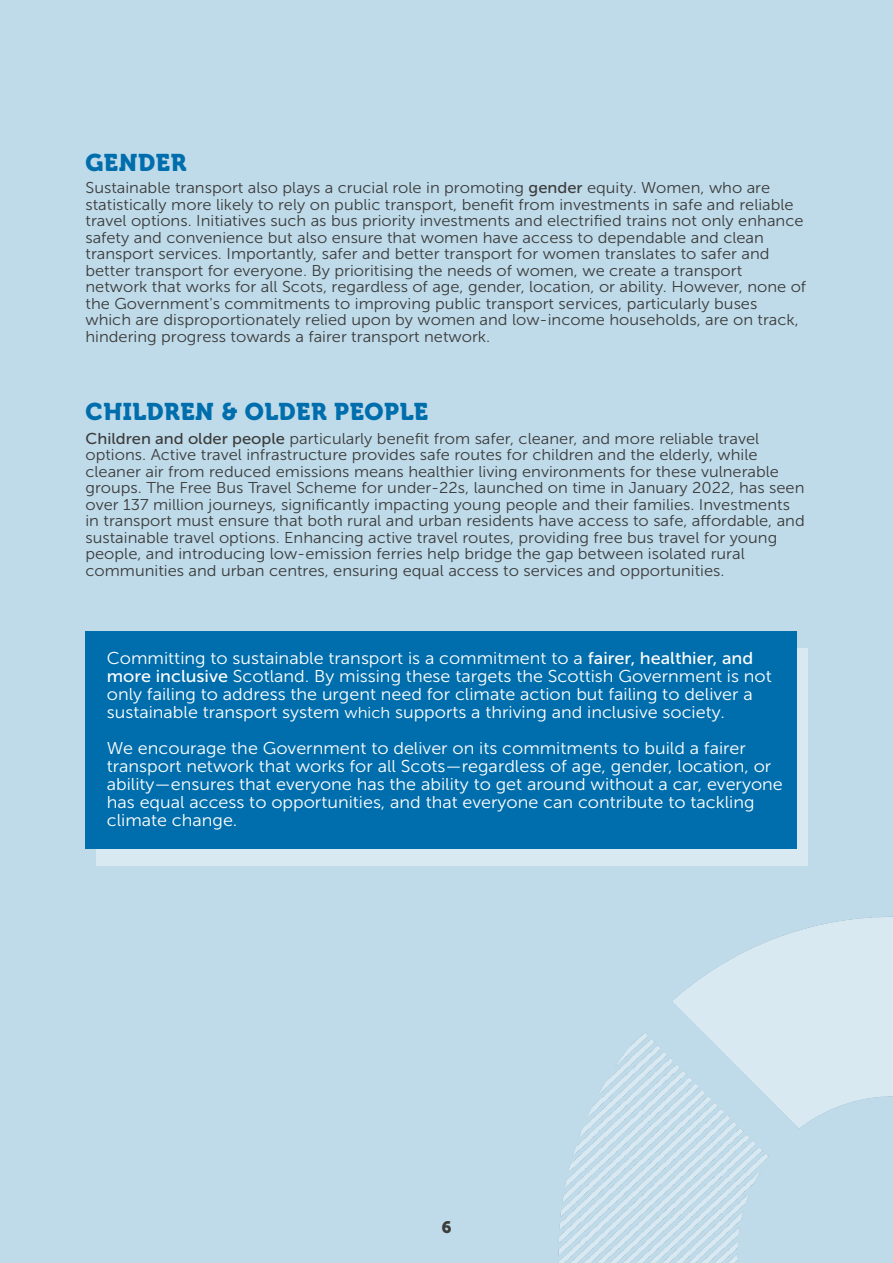
<style>
.page{position:relative;width:893px;height:1263px;background:#bfdbea}
.page>*{position:absolute;margin:0;border:0;box-sizing:border-box;transform-origin:0 0}
.t1{font:24px "Museo 900";letter-spacing:.025em;color:#006eac}
.t2{font:17.1px/18px "Museo Sans 300";color:#fff;scale:1.05 1}
.t3{font:16.5px "Museo 900";color:#3c3c3b}
.t4{font:15.6px/16.5px "Museo Sans 300";color:#3c3c3b;scale:1.05 1}
.s1{font-family:"Museo Sans 500"}
.s2{font-size:15.6px}
</style>
<div class="page">
<div style="left:96px;top:648px;width:711px;height:217px;background:#d9e9f2"></div>
<div style="left:85px;top:631px;width:711px;height:218px;background:#006eac"></div>
<img style="left:558px;top:916px;width:335px;height:347px">
<h1 class="t1" style="left:85px;top:154px;width:102px">GENDER</h1>
<p class="t4" style="left:85px;top:181px;width:688px">Sustainable transport also plays a crucial role in promoting <span class="s1">gender</span> equity. Women, who are statistically more likely to rely on public transport, benefit from investments in safe and reliable travel options. Initiatives such as bus priority investments and electrified trains not only enhance safety and convenience but also ensure that women have access to dependable and clean transport services. Importantly, safer and better transport for women translates to safer and better transport for everyone. By prioritising the needs of women, we create a transport network that works for all Scots, regardless of age, gender, location, or ability. However, none of the Government's commitments to improving public transport services, particularly buses which are disproportionately relied upon by women and low-income households, are on track, hindering progress towards a fairer transport network.</p>
<h1 class="t1" style="left:85px;top:403px;width:344px">CHILDREN &amp; OLDER PEOPLE</h1>
<p class="t4" style="left:85px;top:432px;width:687px"><span class="s1">Children and older people</span> particularly benefit from safer, cleaner, and more reliable travel options. Active travel infrastructure provides safe routes for children and the elderly, while cleaner air from reduced emissions means healthier living environments for these vulnerable groups. The Free Bus Travel Scheme for under-22s, launched on time in January 2022, has seen over 137 million journeys, significantly impacting young people and their families. Investments in transport must ensure that both rural and urban residents have access to safe, affordable, and sustainable travel options. Enhancing active travel routes, providing free bus travel for young people, and introducing low-emission ferries help bridge the gap between isolated rural communities and urban centres, ensuring equal access to services and opportunities.</p>
<p class="t2" style="left:107px;top:651px;width:635px">Committing to sustainable transport is a commitment to a <span class="s1">fairer, healthier, and more inclusive</span> Scotland. By missing these targets the Scottish Government is not only failing to address the urgent need for climate action but failing to deliver a sustainable transport system <span class="s2">which</span> supports a thriving and inclusive society.</p>
<p class="t2" style="left:107px;top:741px;width:645px">We encourage the Government to deliver on its commitments to build a fairer transport network that works for all Scots—regardless of age, gender, location, or ability—ensures that everyone has the ability to get around without a car, everyone has equal access to opportunities, and that everyone can contribute to tackling climate change.</p>
<p class="t3" style="left:442px;top:1221px;width:11px">6</p>
</div>
